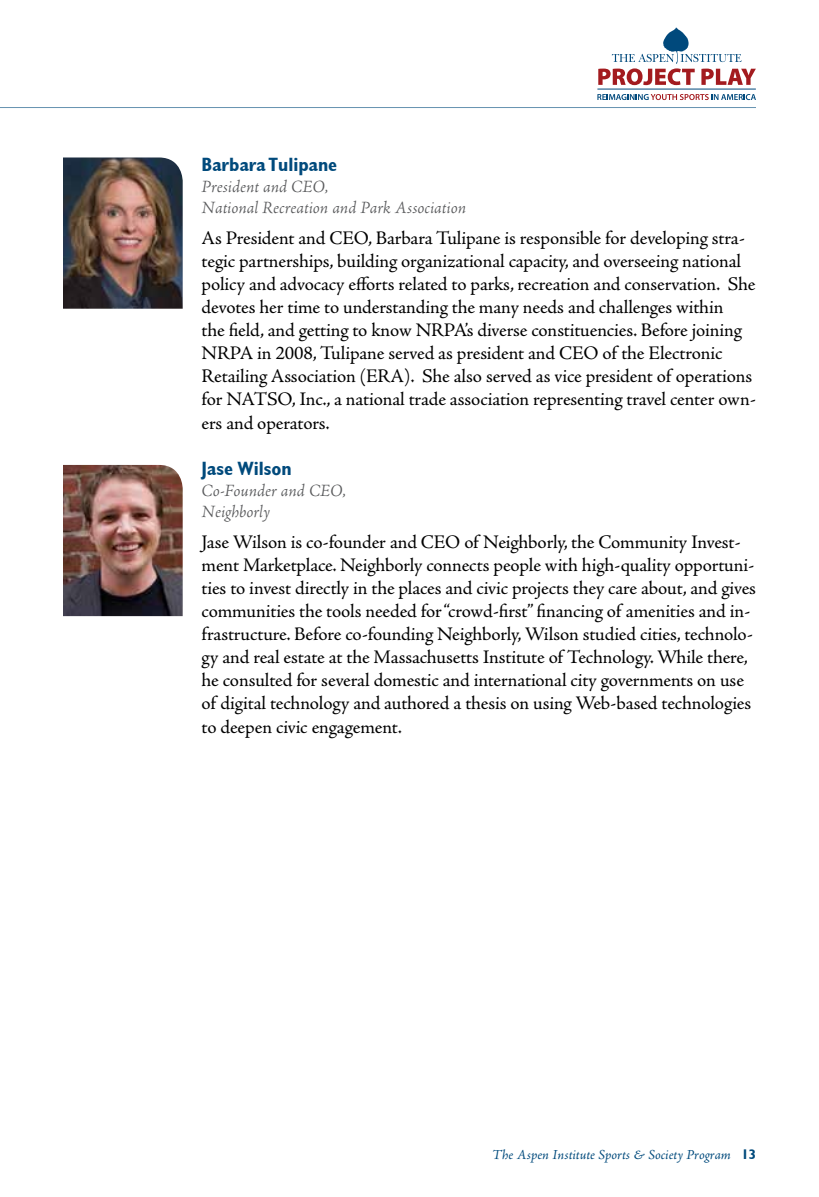
<style>
.page{position:relative;width:819px;height:1197px;background:#fff}
.page>*{position:absolute;margin:0;border:0;box-sizing:border-box;transform-origin:0 0}
.t1{font:19.25px/23.1px "Adobe Jenson Pro";letter-spacing:-.01em;color:#000}
.t2{font:700 condensed 19.25px "Gill Sans";color:#004a7c}
.t3{font:italic 300 17.5px/21.2px "Adobe Jenson Pro";color:#58595b}
.t4{font:italic 14px "Adobe Jenson Pro";color:#004a7c}
.s1{font-family:"Gill Sans";font-weight:700;font-style:normal;font-stretch:condensed}
</style>
<div class="page">
<hr style="left:0;top:107px;width:756px;height:1px;background:#6692b0">
<svg style="left:597px;top:94px;width:159px;height:6px"></svg>
<svg style="left:598px;top:27px;width:158px;height:58px"></svg>
<hr style="left:597px;top:89px;width:159px;height:1px;background:#00497c">
<img style="left:63px;top:465px;width:120px;height:151px">
<img style="left:63px;top:158px;width:120px;height:151px">
<p class="t2" style="left:202px;top:153px;width:137px">Barbara Tulipane</p>
<p class="t3" style="left:202px;top:177px;width:266px">President and CEO,<br>National Recreation and Park Association</p>
<p class="t1" style="left:202px;top:227px;width:556px">As President and CEO, Barbara Tulipane is responsible for developing stra&shy;tegic partnerships, building organizational capacity, and overseeing national policy and advocacy efforts related to parks, recreation and conservation. She devotes her time to understanding the many needs and challenges within<br>the field, and getting to know NRPA’s diverse constituencies. Before joining NRPA in 2008, Tulipane served as president and CEO of the Electronic Retailing Association (ERA). She also served as vice president of operations for NATSO, Inc., a national trade association representing travel center own&shy;ers and operators.</p>
<p class="t2" style="left:202px;top:457px;width:92px">Jase Wilson</p>
<p class="t3" style="left:202px;top:481px;width:146px">Co-Founder and CEO,<br>Neighborly</p>
<p class="t1" style="left:202px;top:531px;width:556px">Jase Wilson is co-founder and CEO of Neighborly, the Community Invest&shy;ment Marketplace. Neighborly connects people with high-quality opportuni&shy;ties to invest directly in the places and civic projects they care about, and gives communities the tools needed for “crowd-first” financing of amenities and in&shy;frastructure. Before co-founding Neighborly, Wilson studied cities, technolo&shy;gy and real estate at the Massachusetts Institute of Technology. While there, he consulted for several domestic and international city governments on use of digital technology and authored a thesis on using Web-based technologies to deepen civic engagement.</p>
<p class="t4" style="left:492px;top:1147px;width:265px">The Aspen Institute Sports &amp; Society Program <span class="s1">13</span></p>
</div>
